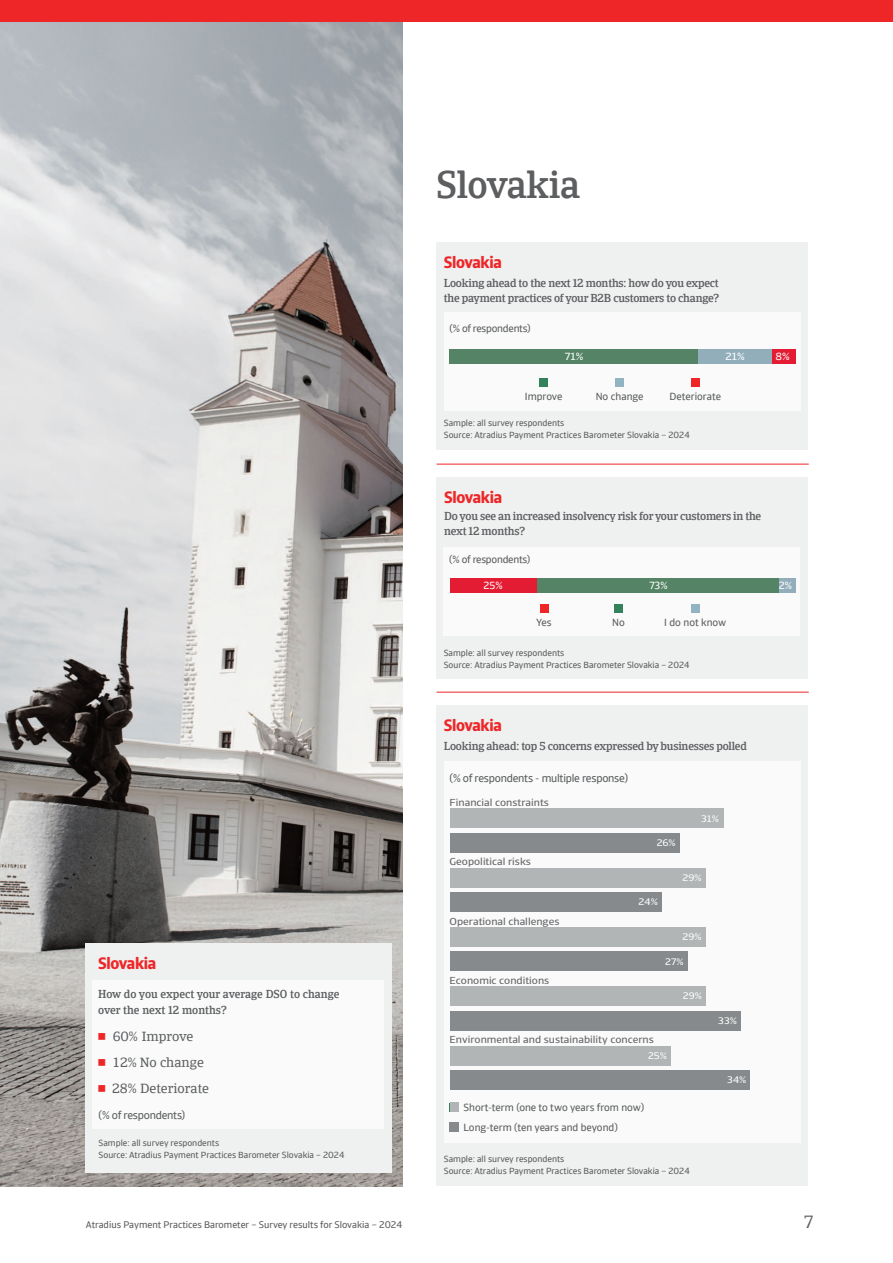
<style>
.page{position:relative;width:893px;height:1263px;background:#fff}
.page>*{position:absolute;margin:0;border:0;box-sizing:border-box;transform-origin:0 0}
.t1{font:500 37.5px "Catalana";letter-spacing:-.01em;color:#5d5e60}
.t2{font:18px "Catalana";color:#5d5e60}
.t3{font:700 16.5px "Catalana Sans";letter-spacing:-.02em;color:#ee2628}
.t4{font:13.5px/26px "Catalana";color:#5d5e60}
.t5{font:500 11.25px/15px "Catalana";letter-spacing:-.02em;color:#5f5e62}
.t6{font:500 11.25px/16.5px "Catalana";color:#5d5e60}
.t7{font:11.25px "Catalana Sans";letter-spacing:-.02em;color:#5d5e60}
.t8{font:10.5px/20.5px "Catalana Sans";color:#5d5e60}
.t9{font:10.5px "Catalana Sans";letter-spacing:-.02em;color:#5d5e60}
.t10{font:10.5px "Catalana Sans";color:#fff;scale:1.06 1}
.t11{font:10.5px "Catalana Sans";color:#fff}
.t12{font:10.05px "Catalana Sans";color:#636366;scale:1.1 1}
.t13{font:9.75px "Catalana Sans";color:#5d5e60}
.t14{font:9.45px "Catalana Sans";color:#fff;scale:1.1 1}
.t15{font:9px/12px "Catalana Sans";color:#5d5e60}
</style>
<div class="page">
<img style="left:0;top:21px;width:403px;height:1165px">
<div style="left:85px;top:943px;width:306px;height:230px;background:#eff1f0"></div>
<div style="left:92px;top:980px;width:292px;height:148px;background:#f9faf9"></div>
<hr style="left:436px;top:464px;width:373px;height:1px;background:#ee2628">
<hr style="left:436px;top:692px;width:373px;height:1px;background:#ee2628">
<div style="left:436px;top:242px;width:372px;height:207px;background:#eff1f0"></div>
<div style="left:444px;top:312px;width:357px;height:99px;background:#f9faf9"></div>
<div style="left:771px;top:349px;width:24px;height:15px;background:#e31c33"></div>
<div style="left:698px;top:349px;width:73px;height:15px;background:#92aebb"></div>
<div style="left:450px;top:349px;width:248px;height:15px;background:#548465"></div>
<div style="left:539px;top:378px;width:9px;height:9px;background:#34825b"></div>
<div style="left:691px;top:378px;width:9px;height:9px;background:#ee2628"></div>
<div style="left:616px;top:378px;width:8px;height:9px;background:#92b4c2"></div>
<div style="left:436px;top:706px;width:372px;height:480px;background:#eff1f0"></div>
<div style="left:444px;top:761px;width:357px;height:382px;background:#f9faf9"></div>
<div style="left:450px;top:809px;width:273px;height:19px;background:#b1b5b5"></div>
<div style="left:450px;top:833px;width:229px;height:19px;background:#878a8c"></div>
<div style="left:450px;top:868px;width:255px;height:19px;background:#b1b5b5"></div>
<div style="left:450px;top:892px;width:211px;height:19px;background:#878a8c"></div>
<div style="left:450px;top:927px;width:255px;height:19px;background:#b1b5b5"></div>
<div style="left:450px;top:952px;width:238px;height:19px;background:#878a8c"></div>
<div style="left:450px;top:987px;width:255px;height:19px;background:#b1b5b5"></div>
<div style="left:450px;top:1011px;width:291px;height:19px;background:#878a8c"></div>
<div style="left:450px;top:1046px;width:220px;height:19px;background:#b1b5b5"></div>
<div style="left:450px;top:1070px;width:300px;height:19px;background:#878a8c"></div>
<div style="left:450px;top:1103px;width:8px;height:8px;background:#b1b5b5"></div>
<div style="left:450px;top:1122px;width:8px;height:9px;background:#878a8c"></div>
<div style="left:436px;top:477px;width:371px;height:202px;background:#eff1f0"></div>
<div style="left:444px;top:547px;width:356px;height:89px;background:#f9faf9"></div>
<div style="left:778px;top:578px;width:18px;height:15px;background:#92aebb"></div>
<div style="left:537px;top:578px;width:241px;height:15px;background:#548465"></div>
<div style="left:451px;top:578px;width:86px;height:15px;background:#e31c33"></div>
<div style="left:540px;top:605px;width:8px;height:8px;background:#ee2628"></div>
<div style="left:614px;top:605px;width:9px;height:8px;background:#34825b"></div>
<div style="left:691px;top:605px;width:9px;height:8px;background:#92b4c2"></div>
<div style="left:0;top:0;width:893px;height:21px;background:#ee2628"></div>
<h1 class="t1" style="left:436px;top:161px;width:145px">Slovakia</h1>
<h3 class="t3" style="left:444px;top:256px;width:60px">Slovakia</h3>
<p class="t5" style="left:444px;top:275px;width:277px">Looking ahead to the next 12 months: how do you expect the payment practices of your B2B customers to change?</p>
<p class="t9" style="left:450px;top:322px;width:82px">(% of respondents)</p>
<p class="t10" style="left:565px;top:350px;width:19px">71%</p>
<p class="t10" style="left:725px;top:350px;width:20px">21%</p>
<p class="t10" style="left:775px;top:350px;width:15px">8%</p>
<p class="t8" style="left:525px;top:386px;width:39px">Improve</p>
<p class="t8" style="left:596px;top:386px;width:49px">No change</p>
<p class="t8" style="left:669px;top:386px;width:53px">Deteriorate</p>
<p class="t15" style="left:444px;top:417px;width:247px">Sample: all survey respondents<br>Source: Atradius Payment Practices Barometer Slovakia – 2024</p>
<h3 class="t3" style="left:444px;top:491px;width:60px">Slovakia</h3>
<p class="t5" style="left:444px;top:508px;width:319px">Do you see an increased insolvency risk for your customers in the next 12 months?</p>
<p class="t9" style="left:449px;top:553px;width:82px">(% of respondents)</p>
<p class="t11" style="left:484px;top:578px;width:21px">25%</p>
<p class="t11" style="left:649px;top:578px;width:20px">73%</p>
<p class="t11" style="left:779px;top:578px;width:15px">2%</p>
<p class="t8" style="left:536px;top:612px;width:17px">Yes</p>
<p class="t8" style="left:612px;top:612px;width:14px">No</p>
<p class="t8" style="left:664px;top:612px;width:64px">I do not know</p>
<p class="t15" style="left:444px;top:647px;width:247px">Sample: all survey respondents<br>Source: Atradius Payment Practices Barometer Slovakia – 2024</p>
<h3 class="t3" style="left:444px;top:719px;width:60px">Slovakia</h3>
<p class="t5" style="left:444px;top:738px;width:305px">Looking ahead: top 5 concerns expressed by businesses polled</p>
<p class="t7" style="left:450px;top:771px;width:180px">(% of respondents - multiple response)</p>
<h3 class="t3" style="left:98px;top:957px;width:60px">Slovakia</h3>
<p class="t6" style="left:98px;top:986px;width:243px">How do you expect your average DSO to change over the next 12 months?</p>
<h3 class="t4" style="left:112px;top:1023px;width:98px">60% Improve<br>12% No change<br>28% Deteriorate</h3>
<p class="t7" style="left:99px;top:1107px;width:88px">(% of respondents)</p>
<p class="t15" style="left:99px;top:1137px;width:247px">Sample: all survey respondents<br>Source: Atradius Payment Practices Barometer Slovakia – 2024</p>
<p class="t12" style="left:450px;top:797px;width:92px">Financial constraints</p>
<p class="t12" style="left:450px;top:856px;width:75px">Geopolitical risks</p>
<p class="t12" style="left:450px;top:915px;width:101px">Operational challenges</p>
<p class="t12" style="left:450px;top:974px;width:92px">Economic conditions</p>
<p class="t14" style="left:657px;top:837px;width:19px">26%</p>
<p class="t14" style="left:701px;top:813px;width:18px">31%</p>
<p class="t14" style="left:639px;top:896px;width:19px">24%</p>
<p class="t14" style="left:682px;top:872px;width:19px">29%</p>
<p class="t14" style="left:682px;top:931px;width:19px">29%</p>
<p class="t14" style="left:665px;top:956px;width:18px">27%</p>
<p class="t14" style="left:683px;top:990px;width:19px">29%</p>
<p class="t14" style="left:718px;top:1014px;width:18px">33%</p>
<p class="t12" style="left:450px;top:1033px;width:187px">Environmental and sustainability concerns</p>
<p class="t14" style="left:648px;top:1049px;width:19px">25%</p>
<p class="t8" style="left:463px;top:1097px;width:182px">Short-term (one to two years from now)<br>Long-term (ten years and beyond)</p>
<p class="t15" style="left:444px;top:1152px;width:247px">Sample: all survey respondents<br>Source: Atradius Payment Practices Barometer Slovakia – 2024</p>
<p class="t14" style="left:727px;top:1074px;width:19px">34%</p>
<p class="t13" style="left:86px;top:1218px;width:318px">Atradius Payment Practices Barometer – Survey results for Slovakia – 2024</p>
<h2 class="t2" style="left:804px;top:1210px;width:11px">7</h2>
</div>
